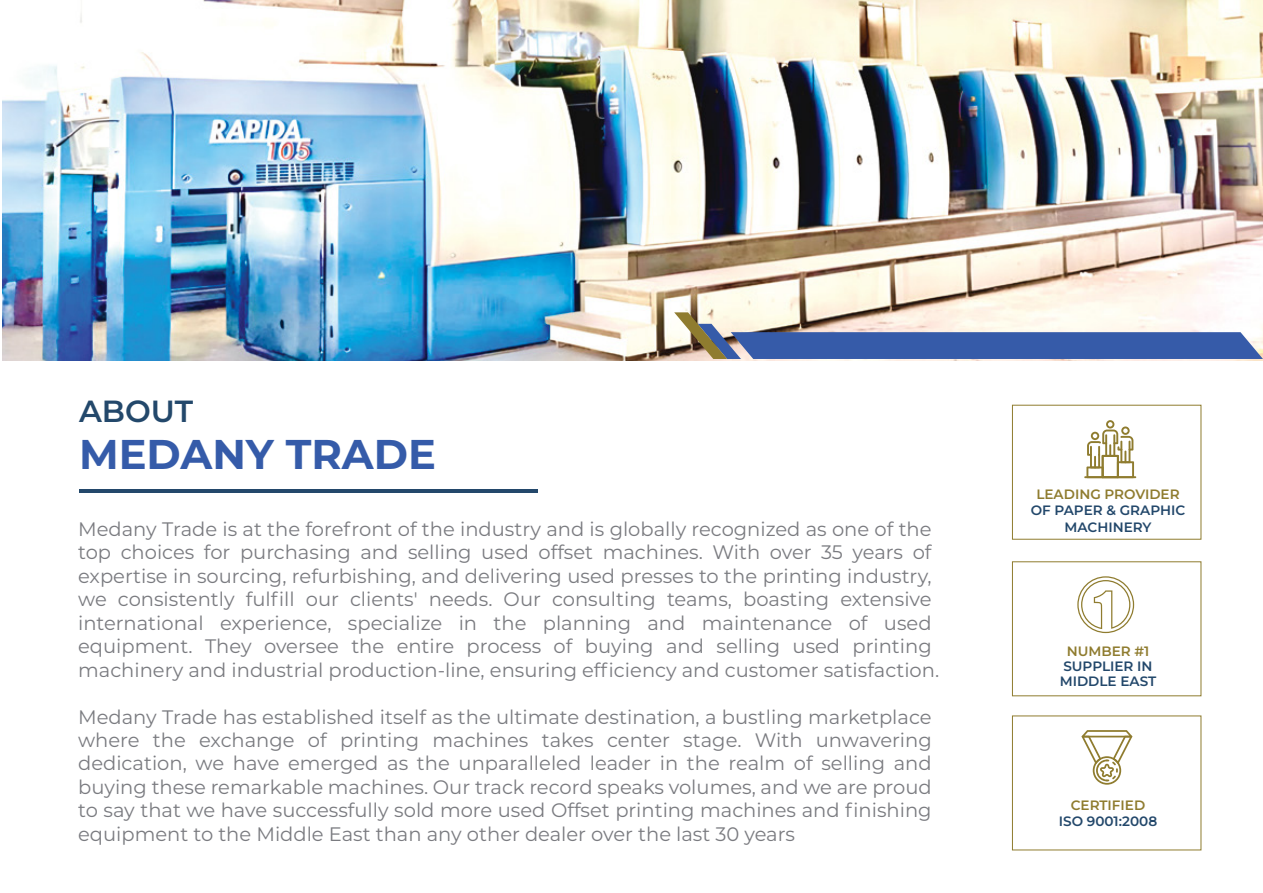
<style>
.page{position:relative;width:1263px;height:893px;background:#fff}
.page>*{position:absolute;margin:0;border:0;box-sizing:border-box;transform-origin:0 0}
.t1{font:700 41.55px "Montserrat";color:#355ba9}
.t2{font:100 30.6px "Montserrat";color:#23486b}
.t3{font:19.5px/23.4px "Montserrat";color:#7a7b80}
.t4{font:100 13.65px/16.5px "Montserrat";color:#23486b;text-align:center}
.t5{font:100 13.65px "Montserrat";color:#8f7c2f}
</style>
<div class="page">
<img style="left:3px;top:0;width:1260px;height:361px">
<hr style="left:79px;top:489px;width:459px;height:4px;background:#23486b">
<div style="left:1012px;top:405px;width:189px;height:135px;border:1px solid #8f7c2f"></div>
<svg style="left:1086px;top:420px;width:48px;height:56px"></svg>
<hr style="left:1084px;top:476px;width:52px;height:2px;background:#8f7c2f">
<svg style="left:1077px;top:576px;width:57px;height:57px"></svg>
<svg style="left:1081px;top:730px;width:51px;height:55px"></svg>
<svg style="left:674px;top:312px;width:589px;height:47px"></svg>
<h2 class="t2" style="left:79px;top:390px;width:115px">ABOUT</h2>
<h1 class="t1" style="left:79px;top:424px;width:358px">MEDANY TRADE</h1>
<p class="t3" style="left:78px;top:517px;width:862px">Medany Trade is at the forefront of the industry and is globally recognized as one of the top choices for purchasing and selling used offset machines. With over 35 years of expertise in sourcing, refurbishing, and delivering used presses to the printing industry, we consistently fulfill our clients' needs. Our consulting teams, boasting extensive international experience, specialize in the planning and maintenance of used equipment. They oversee the entire process of buying and selling used printing machinery and industrial production-line, ensuring efficiency and customer satisfaction.</p>
<p class="t3" style="left:78px;top:704px;width:855px;text-align:justify">Medany Trade has established itself as the ultimate destination, a bustling marketplace where the exchange of printing machines takes center stage. With unwavering dedication, we have emerged as the unparalleled leader in the realm of selling and buying these remarkable machines. Our track record speaks volumes, and we are proud to say that we have successfully sold more used Offset printing machines and finishing equipment to the Middle East than any other dealer over the last 30 years</p>
<p class="t5" style="left:1036px;top:485px;width:145px">LEADING PROVIDER</p>
<p class="t4" style="left:1031px;top:502px;width:156px">OF PAPER &amp; GRAPHIC<br>MACHINERY</p>
<p class="t5" style="left:1067px;top:642px;width:84px">NUMBER #1</p>
<p class="t4" style="left:1060px;top:658px;width:98px;line-height:15px;text-align:left">SUPPLIER IN<br>MIDDLE EAST</p>
<p class="t5" style="left:1071px;top:796px;width:76px">CERTIFIED</p>
<p class="t4" style="left:1059px;top:813px;width:100px">ISO 9001:2008</p>
</div>
